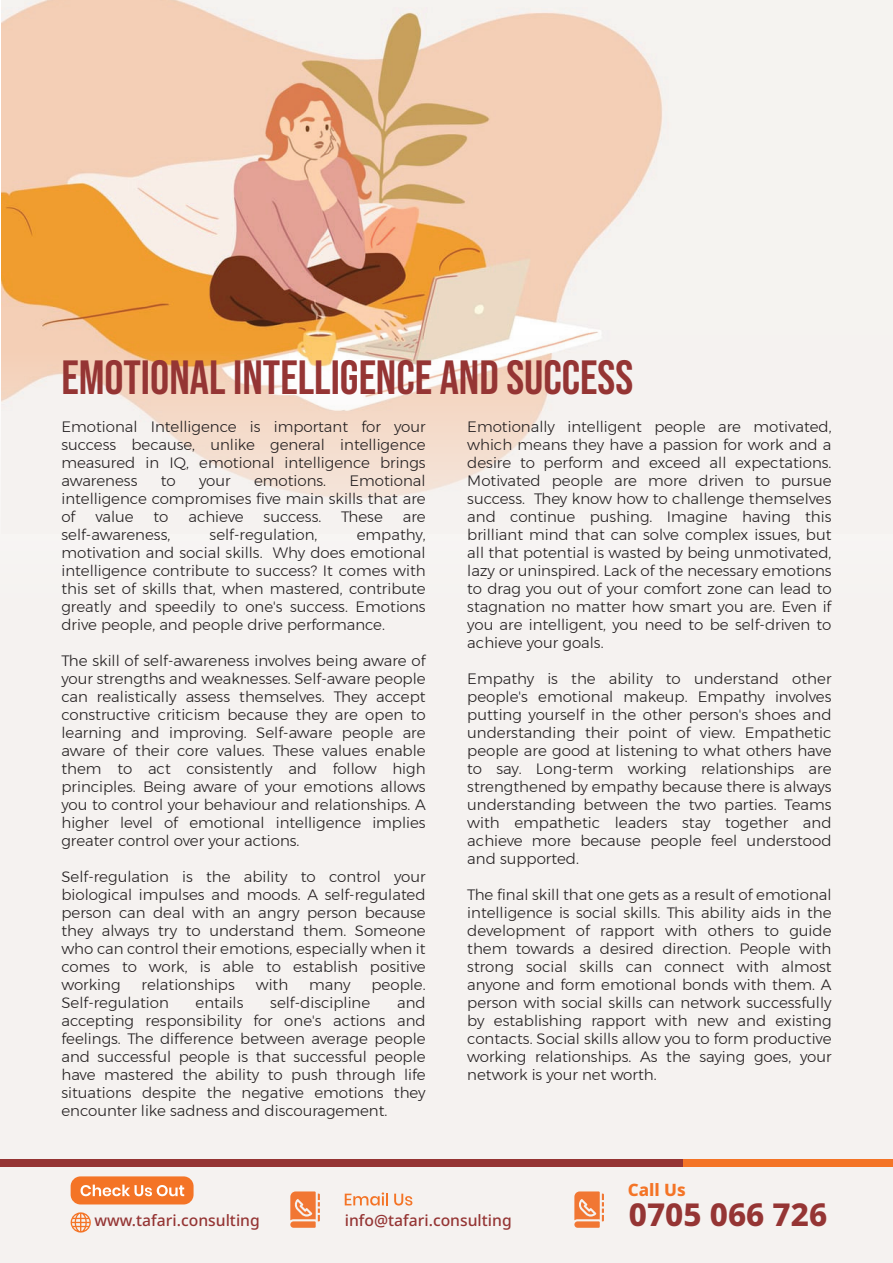
<style>
.page{position:relative;width:893px;height:1263px;background:#fff}
.page>*{position:absolute;margin:0;border:0;box-sizing:border-box;transform-origin:0 0}
.t1{font:700 48px "Bebas Neue Pro";color:#953534}
.t2{font:800 31.5px "Noto Sans";color:#953534}
.t3{font:800 17.1px "Noto Sans";color:#f47426}
.t4{font:500 15.75px "Noto Sans";color:#953534}
.t5{font:300 15px/18px "Montserrat";color:#231f20;text-align:justify}
</style>
<div class="page">
<img style="left:1px;top:0;width:892px;height:335px">
<div style="left:0;top:612px;width:893px;height:651px;background:#f5f2f0"></div>
<svg style="left:0;top:335px;width:893px;height:277px"></svg>
<div style="left:0;top:1159px;width:683px;height:7px;background:#953534"></div>
<div style="left:683px;top:1159px;width:210px;height:7px;background:#f47426"></div>
<div style="left:71px;top:1176px;width:123px;height:28px;background:#f47426;border-radius:10px"></div>
<svg style="left:81px;top:1184px;width:103px;height:12px"></svg>
<svg style="left:71px;top:1212px;width:20px;height:20px"></svg>
<svg style="left:345px;top:1192px;width:43px;height:13px"></svg>
<svg style="left:394px;top:1193px;width:18px;height:12px"></svg>
<svg style="left:290px;top:1191px;width:30px;height:37px"></svg>
<svg style="left:574px;top:1191px;width:30px;height:37px"></svg>
<h1 class="t1" style="left:61px;top:349px;width:573px">EMOTIONAL INTELLIGENCE AND SUCCESS</h1>
<p class="t5" style="left:61px;top:418px;width:366px">Emotional Intelligence is important for your success because, unlike general intelligence measured in IQ, emotional intelligence brings awareness</p>
<p class="t5" style="left:467px;top:418px;width:366px">Emotionally intelligent people are motivated, which means they have a passion for work and a desire to perform and exceed all expectations.<br>Motivated people are more driven to pursue success. They know how to challenge themselves and continue pushing. Imagine having this brilliant mind that can solve complex issues, but all that potential is wasted by being unmotivated, lazy or uninspired. Lack of the necessary emotions to drag you out of your comfort zone can lead to stagnation no matter how smart you are. Even if you are intelligent, you need to be self-driven to achieve your goals.</p>
<p class="t5" style="left:467px;top:670px;width:366px">Empathy is the ability to understand other people's emotional makeup. Empathy involves putting yourself in the other person's shoes and understanding their point of view. Empathetic people are good at listening to what others have to say. Long-term working relationships are strengthened by empathy because there is always understanding between the two parties. Teams with empathetic leaders stay together and achieve more because people feel understood and supported.</p>
<p class="t5" style="left:467px;top:886px;width:366px">The final skill that one gets as a result of emotional intelligence is social skills. This ability aids in the development of rapport with others to guide them towards a desired direction. People with strong social skills can connect with almost anyone and form emotional bonds with them. A person with social skills can network successfully by establishing rapport with new and existing contacts. Social skills allow you to form productive working relationships. As the saying goes, your network is your net worth.</p>
<p class="t5" style="left:61px;top:472px;width:366px;text-indent:288px">Emotional intelligence compromises five main skills that are of</p>
<p class="t5" style="left:161px;top:472px;width:16px">to</p>
<p class="t5" style="left:199px;top:472px;width:33px">your</p>
<p class="t5" style="left:254px;top:472px;width:74px">emotions.</p>
<p class="t5" style="left:95px;top:508px;width:40px">value</p>
<p class="t5" style="left:154px;top:508px;width:16px">to</p>
<p class="t5" style="left:188px;top:508px;width:57px">achieve</p>
<p class="t5" style="left:264px;top:508px;width:59px">success.</p>
<p class="t5" style="left:341px;top:508px;width:43px">These</p>
<p class="t5" style="left:403px;top:508px;width:24px">are</p>
<p class="t5" style="left:61px;top:526px;width:110px">self-awareness,</p>
<p class="t5" style="left:210px;top:526px;width:109px">self-regulation,</p>
<p class="t5" style="left:61px;top:526px;width:366px;text-indent:295px">empathy, motivation and social skills. Why does emotional intelligence contribute to success? It comes with this set of skills that, when mastered, contribute greatly and speedily to one's success. Emotions drive people, and people drive performance.</p>
<p class="t5" style="left:61px;top:652px;width:366px">The skill of self-awareness involves being aware of your strengths and weaknesses. Self-aware people can realistically assess themselves. They accept constructive criticism because they are open to learning and improving. Self-aware people are aware of their core values. These values enable them to act consistently and follow high principles. Being aware of your emotions allows you to control your behaviour and relationships. A higher level of emotional intelligence implies greater control over your actions.</p>
<p class="t5" style="left:61px;top:868px;width:366px">Self-regulation is the ability to control your biological impulses and moods. A self-regulated person can deal with an angry person because they always try to understand them. Someone who can control their emotions, especially when it comes to work, is able to establish positive working</p>
<p class="t5" style="left:142px;top:976px;width:95px">relationships</p>
<p class="t5" style="left:256px;top:976px;width:34px">with</p>
<p class="t5" style="left:309px;top:976px;width:43px">many</p>
<p class="t5" style="left:371px;top:976px;width:56px">people.</p>
<p class="t5" style="left:61px;top:994px;width:109px">Self-regulation</p>
<p class="t5" style="left:196px;top:994px;width:49px">entails</p>
<p class="t5" style="left:270px;top:994px;width:101px">self-discipline</p>
<p class="t5" style="left:61px;top:994px;width:366px;text-indent:336px">and accepting responsibility for one's actions and feelings. The difference between average people and successful people is that successful people have mastered the ability to push through life situations despite the negative emotions they encounter like sadness and discouragement.</p>
<p class="t3" style="left:628px;top:1177px;width:60px">Call Us</p>
<p class="t4" style="left:95px;top:1209px;width:167px">www.tafari.consulting</p>
<p class="t4" style="left:345px;top:1209px;width:169px">info@tafari.consulting</p>
<h2 class="t2" style="left:629px;top:1191px;width:200px">0705 066 726</h2>
</div>
